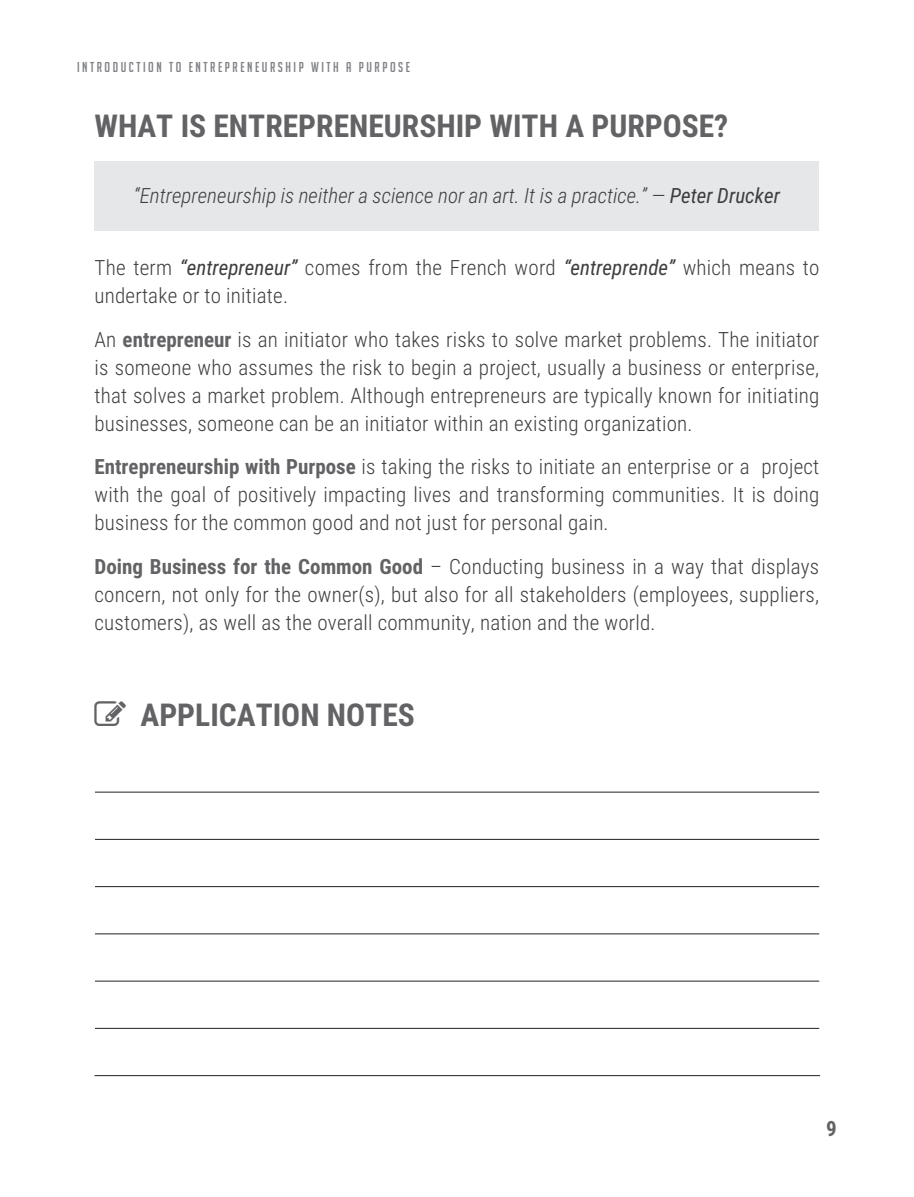
<style>
.page{position:relative;width:914px;height:1197px;background:#fff}
.page>*{position:absolute;margin:0;border:0;box-sizing:border-box;transform-origin:0 0}
.t1{font:700 31.5px "Roboto Condensed";color:#636366}
.t2{font:300 21px/28px "Roboto Condensed";letter-spacing:.01em;color:#3e3e3f;text-align:justify}
.t3{font:italic 300 21px "Roboto Condensed";color:#3e3e3f}
.t4{font:700 21px "Roboto Condensed";color:#636366}
.t5{font:14px "Big Noodle Titling";letter-spacing:.18em;color:#808285}
.s1{font-weight:400}
.s2{font-weight:400;font-style:italic}
.s3{font-weight:700;color:#636366}
</style>
<div class="page">
<div style="left:94px;top:161px;width:724px;height:70px;background:#e6e7e9"></div>
<hr style="left:95px;top:792px;width:724px;height:1px;background:#231f20">
<hr style="left:95px;top:839px;width:724px;height:1px;background:#231f20">
<hr style="left:95px;top:886px;width:724px;height:1px;background:#231f20">
<hr style="left:95px;top:934px;width:724px;height:1px;background:#231f20">
<hr style="left:95px;top:981px;width:724px;height:1px;background:#231f20">
<hr style="left:95px;top:1028px;width:724px;height:1px;background:#231f20">
<hr style="left:94px;top:1075px;width:726px;height:1px;background:#231f20">
<p class="t5" style="left:77px;top:60px;width:334px">INTRODUCTION TO ENTREPRENEURSHIP WITH A PURPOSE</p>
<h1 class="t1" style="left:94px;top:104px;width:635px">WHAT IS ENTREPRENEURSHIP WITH A PURPOSE?</h1>
<p class="t3" style="left:134px;top:181px;width:647px">“Entrepreneurship is neither a science nor an art. It is a practice.” — <span class="s1">Peter Drucker</span></p>
<p class="t2" style="left:94px;top:253px;width:726px">The term <span class="s2">“entrepreneur”</span> comes from the French word <span class="s2">“entreprende”</span> which means to undertake or to initiate.</p>
<p class="t2" style="left:94px;top:324px;width:726px">An <span class="s3">entrepreneur</span> is an initiator who takes risks to solve market problems. The initiator is someone who assumes the risk to begin a project, usually a business or enterprise, that solves a market problem. Although entrepreneurs are typically known for initiating businesses, someone can be an initiator within an existing organization.</p>
<p class="t2" style="left:94px;top:452px;width:726px"><span class="s3">Entrepreneurship with Purpose</span> is taking the risks to initiate an enterprise or a project with the goal of positively impacting lives and transforming communities. It is doing business for the common good and not just for personal gain.</p>
<p class="t2" style="left:94px;top:552px;width:726px"><span class="s3">Doing Business for the Common Good</span> – Conducting business in a way that displays concern, not only for the owner(s), but also for all stakeholders (employees, suppliers, customers), as well as the overall community, nation and the world.</p>
<h1 class="t1" style="left:140px;top:693px;width:276px">APPLICATION NOTES</h1>
<p class="t4" style="left:826px;top:1114px;width:12px">9</p>
</div>
